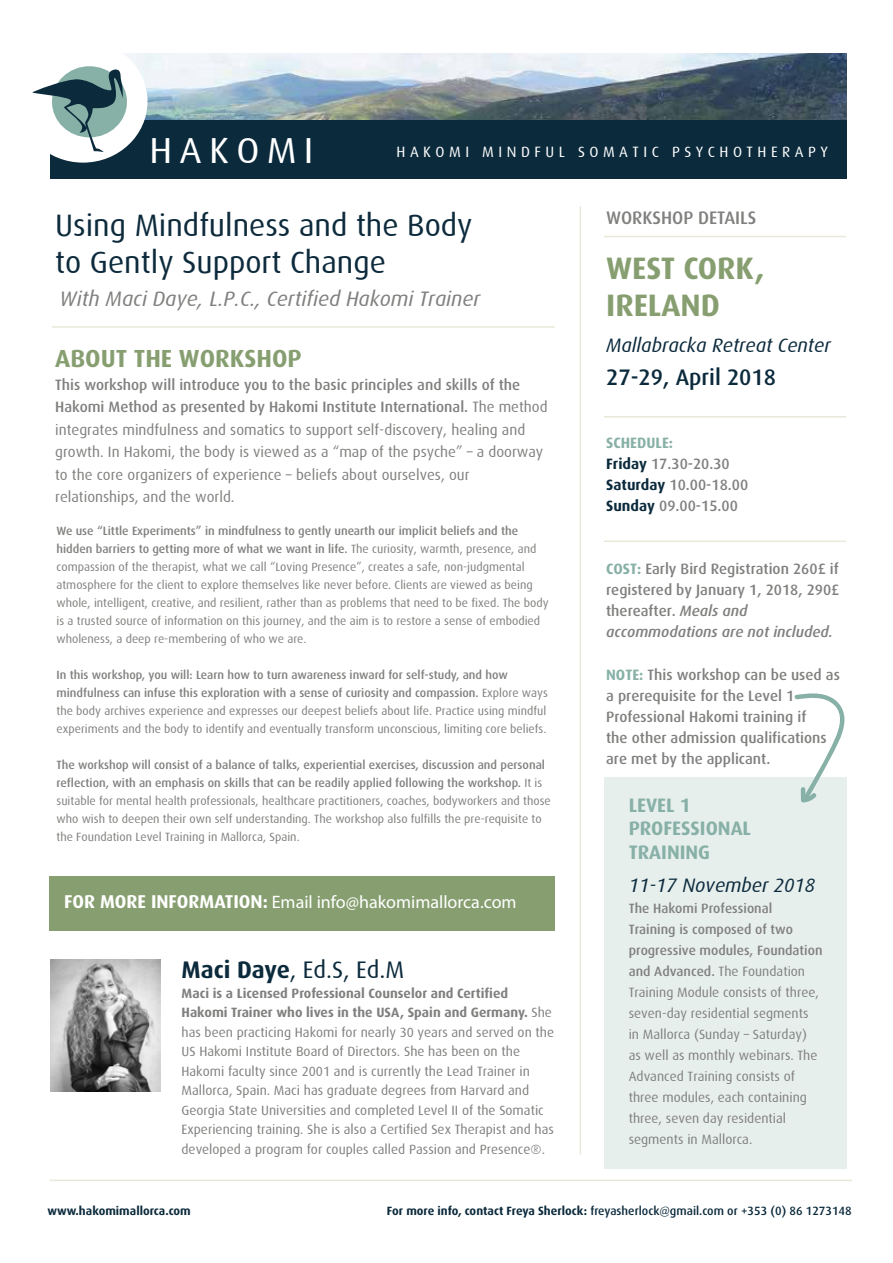
<style>
.page{position:relative;width:893px;height:1263px;background:#fff}
.page>*{position:absolute;margin:0;border:0;box-sizing:border-box;transform-origin:0 0}
.t1{font:36.15px "Dax";letter-spacing:.19em;color:#fff;scale:1.05 1}
.t2{font:31.05px/37.2px "Dax";color:#0d2b3c}
.t3{font:700 31.05px/37.2px "Dax";color:#879f70}
.t4{font:700 24.75px "Dax";color:#879f70}
.t5{font:24px "Dax";color:#0b2a3c}
.t6{font:500 22.5px "Dax";color:#0b2a3c}
.t7{font:italic 21px "Dax";color:#80807f}
.t8{font:italic 19.5px "Dax";color:#0b2a3c}
.t9{font:700 19.5px/23.4px "Dax";color:#87b0a6}
.t10{font:500 18.15px "Dax";color:#80807f}
.t11{font:18px "Myriad Pro";color:#fff}
.t12{font:15px/22.5px "Dax";color:#80807f}
.t13{font:500 15px/21px "Dax";color:#80807f}
.t14{font:15px "Dax";letter-spacing:.3em;color:#fff}
.t15{font:13.5px/21px "Dax";color:#80807f}
.t16{font:12px/18px "Dax";color:#80807f}
.t17{font:500 12px "Dax";color:#0b2a3c}
.t18{font:700 12px "Dax";color:#0b2a3c}
.s1{font-weight:500}
.s2{font-family:"Dax";font-weight:700;font-size:18.6px}
.s3{font-weight:700}
.s4{font-weight:700;color:#87b0a6}
.s5{font-weight:700;color:#0b2a3c}
.s6{font-style:italic}
</style>
<div class="page">
<div style="left:604px;top:777px;width:242px;height:391px;background:#e7efed"></div>
<img style="left:124px;top:53px;width:723px;height:67px">
<div style="left:50px;top:120px;width:797px;height:59px;background:#0b2a3c"></div>
<div style="left:19px;top:40px;width:129px;height:123px;background:#fff;border-radius:50%"></div>
<div style="left:49px;top:876px;width:506px;height:54px;background:#879f70"></div>
<div style="left:52px;top:66px;width:75px;height:71px;background:#87b0a6;border-radius:50%"></div>
<svg style="left:32px;top:68px;width:91px;height:84px"></svg>
<hr style="left:52px;top:326px;width:503px;height:2px;background:#eae8da">
<hr style="left:580px;top:206px;width:1px;height:948px;background:#eae8da">
<hr style="left:49px;top:1179px;width:803px;height:2px;background:#eae8da">
<img style="left:51px;top:959px;width:110px;height:132px">
<hr style="left:604px;top:416px;width:242px;height:1px;background:#eae8da">
<hr style="left:604px;top:540px;width:242px;height:2px;background:#eae8da">
<hr style="left:604px;top:236px;width:242px;height:1px;background:#eae8da">
<svg style="left:794px;top:693px;width:51px;height:109px"></svg>
<h1 class="t1" style="left:149px;top:130px;width:158px">HAKOMI</h1>
<p class="t14" style="left:397px;top:143px;width:433px">HAKOMI MINDFUL SOMATIC PSYCHOTHERAPY</p>
<h2 class="t2" style="left:55px;top:207px;width:419px">Using Mindfulness and the Body to Gently Support Change</h2>
<h3 class="t7" style="left:59px;top:287px;width:422px">With Maci Daye, L.P.C., Certified Hakomi Trainer</h3>
<h3 class="t4" style="left:55px;top:345px;width:248px">ABOUT THE WORKSHOP</h3>
<p class="t12" style="left:55px;top:373px;width:494px"><span class="s1">This workshop will introduce you to the basic principles and skills of the Hakomi Method as presented by Hakomi Institute International.</span> The method integrates mindfulness and somatics to support self-discovery, healing and growth. In Hakomi, the body is viewed as a “map of the psyche” – a doorway to the core organizers of experience – beliefs about ourselves, our relationships, and the world.</p>
<p class="t16" style="left:56px;top:522px;width:494px"><span class="s1">We use “Little Experiments” in mindfulness to gently unearth our implicit beliefs and the hidden barriers to getting more of what we want in life.</span> The curiosity, warmth, presence, and compassion of the therapist, what we call “Loving Presence”, creates a safe, non-judgmental atmosphere for the client to explore themselves like never before. Clients are viewed as being whole, intelligent, creative, and resilient, rather than as problems that need to be fixed. The body is a trusted source of information on this journey, and the aim is to restore a sense of embodied wholeness, a deep re-membering of who we are.</p>
<p class="t16" style="left:56px;top:666px;width:493px"><span class="s1">In this workshop, you will: Learn how to turn awareness inward for self-study, and how mindfulness can infuse this exploration with a sense of curiosity and compassion.</span> Explore ways the body archives experience and expresses our deepest beliefs about life. Practice using mindful experiments and the body to identify and eventually transform unconscious, limiting core beliefs.</p>
<p class="t16" style="left:56px;top:756px;width:496px"><span class="s1">The workshop will consist of a balance of talks, experiential exercises, discussion and personal reflection, with an emphasis on skills that can be readily applied following the workshop.</span> It is suitable for mental health professionals, healthcare practitioners, coaches, bodyworkers and those who wish to deepen their own self understanding. The workshop also fulfills the pre-requisite to the Foundation Level Training in Mallorca, Spain.</p>
<h3 class="t11" style="left:64px;top:892px;width:454px"><span class="s2">FOR MORE INFORMATION:</span> Email info@hakomimallorca.com</h3>
<h3 class="t5" style="left:182px;top:957px;width:224px"><span class="s3">Maci Daye</span>, Ed.S, Ed.M</h3>
<p class="t15" style="left:182px;top:983px;width:374px;line-height:19.5px"><span class="s3">Maci is a Licensed Professional Counselor and Certified Hakomi Trainer who lives in the USA, Spain and Germany.</span> She has been practicing Hakomi for nearly 30 years and served on the US Hakomi Institute Board of Directors. She has been on the Hakomi faculty since 2001 and is currently the Lead Trainer in Mallorca, Spain. Maci has graduate degrees from Harvard and Georgia State Universities and completed Level II of the Somatic Experiencing training. She is also a Certified Sex Therapist and has developed a program for couples called Passion and Presence®.</p>
<h3 class="t10" style="left:606px;top:207px;width:152px">WORKSHOP DETAILS</h3>
<h2 class="t3" style="left:606px;top:250px;width:160px">WEST CORK,<br>IRELAND</h2>
<h3 class="t8" style="left:606px;top:335px;width:226px">Mallabracka Retreat Center</h3>
<h3 class="t6" style="left:606px;top:365px;width:171px">27-29, April 2018</h3>
<p class="t13" style="left:606px;top:433px;width:144px"><span class="s4">SCHEDULE:<br></span><span class="s5">Friday</span> 17.30-20.30<br><span class="s5">Saturday</span> 10.00-18.00<br><span class="s5">Sunday</span> 09.00-15.00</p>
<p class="t13" style="left:606px;top:559px;width:235px"><span class="s4">COST:</span> Early Bird Registration 260£ if registered by January 1, 2018, 290£ thereafter. <span class="s6">Meals and accommodations are not included.</span></p>
<p class="t13" style="left:606px;top:665px;width:235px"><span class="s4">NOTE:</span> This workshop can be used as a prerequisite for the Level 1<br>Professional Hakomi training if<br>the other admission qualifications are met by the applicant.</p>
<h3 class="t9" style="left:629px;top:793px;width:124px">LEVEL 1<br>PROFESSIONAL<br>TRAINING</h3>
<h3 class="t8" style="left:629px;top:874px;width:188px">11-17 November 2018</h3>
<p class="t15" style="left:629px;top:898px;width:195px"><span class="s1">The Hakomi Professional<br>Training is composed of two progressive modules, Foundation and Advanced.</span> The Foundation<br>Training Module consists of three, seven-day residential segments<br>in Mallorca (Sunday – Saturday)<br>as well as monthly webinars. The<br>Advanced Training consists of three modules, each containing three, seven day residential segments in Mallorca.</p>
<p class="t18" style="left:47px;top:1204px;width:145px">www.hakomimallorca.com</p>
<p class="t17" style="left:387px;top:1204px;width:466px"><span class="s3">For more info, contact Freya Sherlock:</span> freyasherlock@gmail.com or +353 (0) 86 1273148</p>
</div>
